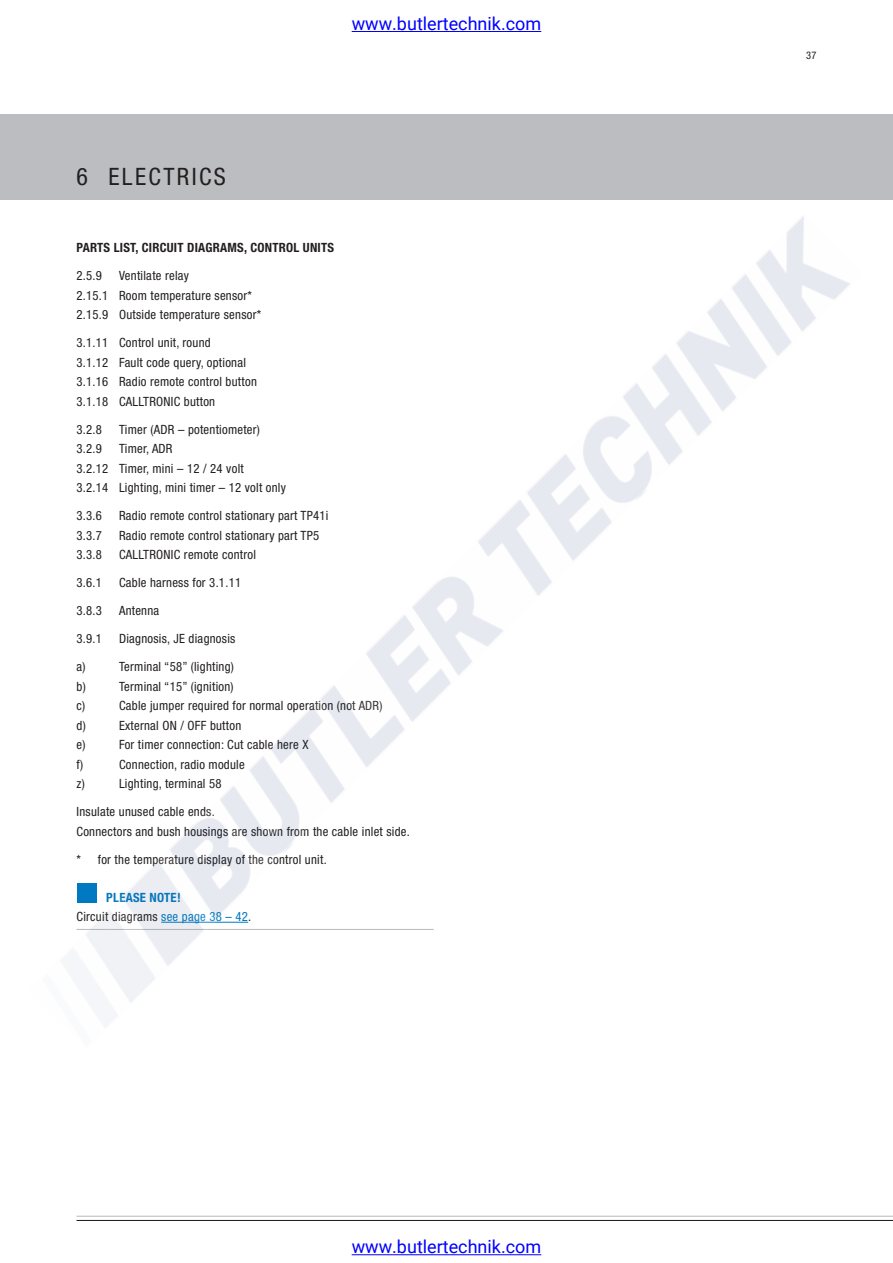
<style>
.page{position:relative;width:893px;height:1263px;background:#fff}
.page>*{position:absolute;margin:0;border:0;box-sizing:border-box;transform-origin:0 0}
.t1{font:condensed 24px "Helvetica Neue";color:#231f20}
.t2{font:18px "Roboto";color:#00f}
.t3{font:condensed 12.75px/19.5px "Helvetica Neue";letter-spacing:.02em;color:#231f20}
.t4{font:700 condensed 12.75px "Helvetica Neue";letter-spacing:.02em;color:#231f20}
.t5{font:condensed 10.5px "Helvetica Neue";color:#231f20}
.s1{font-weight:700;color:#0079c2}
.s2{color:#0079c2}
</style>
<div class="page">
<div style="left:0;top:115px;width:893px;height:85px;background:#bcbdc0"></div>
<hr style="left:77px;top:1216px;width:816px;height:1px;background:#bcbdc0">
<hr style="left:77px;top:1220px;width:816px;height:1px;background:#231f20">
<img style="left:65px;top:216px;width:785px;height:811px">
<hr style="left:352px;top:31px;width:189px;height:1px;background:#00f">
<hr style="left:352px;top:1254px;width:189px;height:1px;background:#00f">
<h1 class="t1" style="left:77px;top:162px;width:87px">6 Electr</h1>
<h1 class="t1" style="left:192px;top:162px;width:36px">ics</h1>
<h2 class="t2" style="left:352px;top:11px;width:191px">www.butlertechnik.com</h2>
<p class="t4" style="left:77px;top:240px;width:259px">PARTS LIST, CIRCUIT DIAGRAMS, CONTROL UNITS</p>
<p class="t3" style="left:77px;top:266px;width:27px">2.5.9</p>
<p class="t3" style="left:77px;top:266px;width:186px;text-indent:43px">Ventilate relay<br>2.15.1 Room temperature sensor*<br>2.15.9 Outside temperature sensor*</p>
<p class="t3" style="left:77px;top:333px;width:182px">3.1.11 Control unit, round<br>3.1.12 Fault code query, optional<br>3.1.16 Radio remote control button<br>3.1.18 CALLTRONIC button</p>
<p class="t3" style="left:77px;top:419px;width:27px">3.2.8</p>
<p class="t3" style="left:119px;top:419px;width:142px">Timer (ADR – potentiometer)</p>
<p class="t3" style="left:77px;top:439px;width:27px">3.2.9</p>
<p class="t3" style="left:77px;top:439px;width:211px;text-indent:43px">Timer, ADR<br>3.2.12 Timer, mini – 12 / 24 volt<br>3.2.14 Lighting, mini timer – 12 volt only</p>
<p class="t3" style="left:77px;top:506px;width:27px">3.3.6</p>
<p class="t3" style="left:119px;top:506px;width:211px">Radio remote control stationary part TP41i</p>
<p class="t3" style="left:77px;top:525px;width:27px">3.3.7</p>
<p class="t3" style="left:119px;top:525px;width:202px">Radio remote control stationary part TP5</p>
<p class="t3" style="left:77px;top:545px;width:27px">3.3.8</p>
<p class="t3" style="left:119px;top:545px;width:138px">CALLTRONI C remote control</p>
<p class="t3" style="left:77px;top:573px;width:27px">3.6.1</p>
<p class="t3" style="left:119px;top:573px;width:124px">Cable harness for 3.1.11</p>
<p class="t3" style="left:77px;top:601px;width:27px">3.8.3</p>
<p class="t3" style="left:119px;top:601px;width:42px">Antenna</p>
<p class="t3" style="left:77px;top:629px;width:27px">3.9.1</p>
<p class="t3" style="left:119px;top:629px;width:118px">Diagnosis, JE diagnosis</p>
<p class="t3" style="left:77px;top:657px;width:10px">a)</p>
<p class="t3" style="left:119px;top:657px;width:116px">Terminal “58” (lighting)</p>
<p class="t3" style="left:77px;top:676px;width:11px">b)</p>
<p class="t3" style="left:119px;top:676px;width:116px">Terminal “15” (ignition)</p>
<p class="t3" style="left:77px;top:696px;width:10px">c)</p>
<p class="t3" style="left:119px;top:696px;width:265px">Cable jumper required for normal operation (not ADR)</p>
<p class="t3" style="left:77px;top:715px;width:32px">d) E</p>
<p class="t3" style="left:125px;top:715px;width:118px">xternal ON / OFF button</p>
<p class="t3" style="left:77px;top:735px;width:10px">e)</p>
<p class="t3" style="left:119px;top:735px;width:191px">For timer connection: Cut cable here X</p>
<p class="t3" style="left:77px;top:754px;width:8px">f)</p>
<p class="t3" style="left:119px;top:754px;width:127px">Connection, radio module</p>
<p class="t3" style="left:77px;top:774px;width:10px">z)</p>
<p class="t3" style="left:77px;top:770px;width:147px;line-height:28px;text-indent:43px">Lighting, terminal 58<br>Insulate unused cable ends.</p>
<p class="t3" style="left:77px;top:817px;width:335px;line-height:28px">Connectors and bush housings are shown from the cable inlet side. * for the temperature display of the control unit.</p>
<p class="t3" style="left:77px;top:888px;width:176px;line-height:18.6px;text-indent:30px"><span class="s1">PLEASE NOTE!<br></span>Circuit diagrams <span class="s2">see page 38 – 42</span>.</p>
<h2 class="t2" style="left:352px;top:1234px;width:191px">www.butlertechnik.com</h2>
<p class="t5" style="left:806px;top:50px;width:12px">37</p>
</div>
